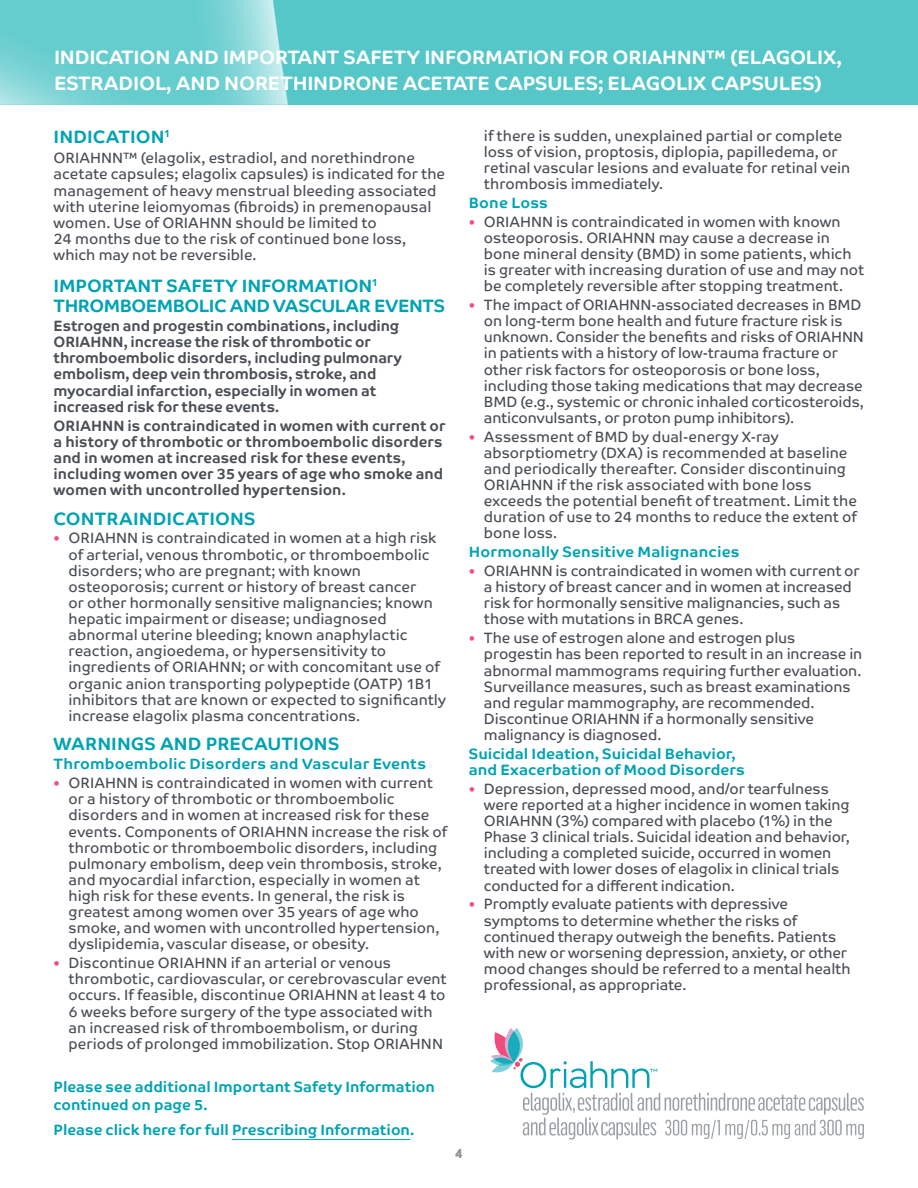
<style>
.page{position:relative;width:918px;height:1188px;background:#fff}
.page>*{position:absolute;margin:0;border:0;box-sizing:border-box;transform-origin:0 0}
.t1{font:700 19.5px/25.5px "Co Text";letter-spacing:-.01em;color:#fff}
.t2{font:700 18px/20.7px "Co Text";letter-spacing:-.005em;color:#00a3b4}
.t3{font:15px/16.2px "Co Text";letter-spacing:-.005em;color:#4a4f55;scale:.96 1}
.t4{font:700 15px/16.2px "Co Text";letter-spacing:-.005em;color:#4a4f55;scale:.96 1}
.t5{font:700 15px/18px "Co Text";color:#00a3b4}
.t6{font:700 12px "Century Gothic";color:#949698}
.s1{font-size:13.5px;color:#ef4d80}
</style>
<div class="page">
<svg style="left:490px;top:1028px;width:374px;height:112px"></svg>
<hr style="left:232px;top:1139px;width:178px;height:1px;background:#00a3b4">
<div style="left:360px;top:0;width:558px;height:105px;background:#55c7c9"></div>
<svg style="left:0;top:0;width:360px;height:105px;background:#6ecfd0"></svg>
<h1 class="t1" style="left:54px;top:45px;width:789px">INDICATION AND IMPORTANT SAFETY INFORMATION FOR ORIAHNN™ (ELAGOLIX,<br>ESTRADIOL, AND NORETHINDRONE ACETATE CAPSULES; ELAGOLIX CAPSULES)</h1>
<p class="t2" style="left:54px;top:126px;width:119px">INDICATION<sup>1</sup></p>
<p class="t3" style="left:54px;top:150px;width:409px">ORIAHNN™ (elagolix, estradiol, and norethindrone acetate capsules; elagolix capsules) is indicated for the management of heavy menstrual bleeding associated with uterine leiomyomas (fibroids) in premenopausal women. Use of ORIAHNN should be limited to<br>24 months due to the risk of continued bone loss, which may not be reversible.</p>
<p class="t2" style="left:54px;top:275px;width:393px">IMPORTANT SAFETY INFORMATION<sup>1<br></sup>THROMBOEMBOLIC AND VASCULAR EVENTS</p>
<p class="t4" style="left:54px;top:318px;width:364px">Estrogen and progestin combinations, including ORIAHNN, increase the risk of thrombotic or thromboembolic disorders, including pulmonary embolism, deep vein thrombosis, stroke, and myocardial infarction, especially in women at increased risk for these events.</p>
<p class="t4" style="left:54px;top:417px;width:410px">ORIAHNN is contraindicated in women with current or a history of thrombotic or thromboembolic disorders and in women at increased risk for these events, including women over 35 years of age who smoke and women with uncontrolled hypertension.</p>
<p class="t2" style="left:54px;top:508px;width:203px">CONTRAINDICATIONS</p>
<p class="t3" style="left:69px;top:530px;width:395px;text-indent:-15px"><span class="s1">•</span> ORIAHNN is contraindicated in women at a high risk of arterial, venous thrombotic, or thromboembolic disorders; who are pregnant; with known osteoporosis; current or history of breast cancer<br>or other hormonally sensitive malignancies; known hepatic impairment or disease; undiagnosed abnormal uterine bleeding; known anaphylactic reaction, angioedema, or hypersensitivity to ingredients of ORIAHNN; or with concomitant use of organic anion transporting polypeptide (OATP) 1B1 inhibitors that are known or expected to significantly increase elagolix plasma concentrations.</p>
<p class="t2" style="left:54px;top:734px;width:287px">WARNINGS AND PRECAUTIONS</p>
<p class="t5" style="left:54px;top:755px;width:374px">Thromboembolic Disorders and Vascular Events</p>
<p class="t3" style="left:69px;top:775px;width:396px;text-indent:-15px"><span class="s1">•</span> ORIAHNN is contraindicated in women with current or a history of thrombotic or thromboembolic disorders and in women at increased risk for these events. Components of ORIAHNN increase the risk of thrombotic or thromboembolic disorders, including pulmonary embolism, deep vein thrombosis, stroke, and myocardial infarction, especially in women at high risk for these events. In general, the risk is greatest among women over 35 years of age who smoke, and women with uncontrolled hypertension, dyslipidemia, vascular disease, or obesity.</p>
<p class="t3" style="left:69px;top:955px;width:395px;text-indent:-15px"><span class="s1">•</span> Discontinue ORIAHNN if an arterial or venous thrombotic, cardiovascular, or cerebrovascular event occurs. If feasible, discontinue ORIAHNN at least 4 to 6 weeks before surgery of the type associated with an increased risk of thromboembolism, or during periods of prolonged immobilization. Stop ORIAHNN</p>
<p class="t5" style="left:54px;top:1078px;width:383px">Please see additional Important Safety Information continued on page 5.</p>
<p class="t5" style="left:54px;top:1121px;width:362px">Please click here for full Prescribing Information.</p>
<p class="t3" style="left:484px;top:127px;width:383px">if there is sudden, unexplained partial or complete loss of vision, proptosis, diplopia, papilledema, or retinal vascular lesions and evaluate for retinal vein thrombosis immediately.</p>
<p class="t5" style="left:469px;top:194px;width:81px">Bone Loss</p>
<p class="t3" style="left:484px;top:213px;width:397px;text-indent:-15px"><span class="s1">•</span> ORIAHNN is contraindicated in women with known osteoporosis. ORIAHNN may cause a decrease in bone mineral density (BMD) in some patients, which is greater with increasing duration of use and may not be completely reversible after stopping treatment.</p>
<p class="t3" style="left:484px;top:297px;width:397px;text-indent:-15px"><span class="s1">•</span> The impact of ORIAHNN-associated decreases in BMD on long-term bone health and future fracture risk is unknown. Consider the benefits and risks of ORIAHNN in patients with a history of low-trauma fracture or other risk factors for osteoporosis or bone loss, including those taking medications that may decrease BMD (e.g., systemic or chronic inhaled corticosteroids, anticonvulsants, or proton pump inhibitors).</p>
<p class="t3" style="left:484px;top:428px;width:390px;text-indent:-15px"><span class="s1">•</span> Assessment of BMD by dual-energy X-ray absorptiometry (DXA) is recommended at baseline and periodically thereafter. Consider discontinuing ORIAHNN if the risk associated with bone loss exceeds the potential benefit of treatment. Limit the duration of use to 24 months to reduce the extent of bone loss.</p>
<p class="t5" style="left:469px;top:543px;width:272px">Hormonally Sensitive Malignancies</p>
<p class="t3" style="left:484px;top:563px;width:393px;text-indent:-15px"><span class="s1">•</span> ORIAHNN is contraindicated in women with current or a history of breast cancer and in women at increased risk for hormonally sensitive malignancies, such as those with mutations in BRCA genes.</p>
<p class="t3" style="left:484px;top:630px;width:396px;text-indent:-15px"><span class="s1">•</span> The use of estrogen alone and estrogen plus progestin has been reported to result in an increase in abnormal mammograms requiring further evaluation.<br>Surveillance measures, such as breast examinations and regular mammography, are recommended.<br>Discontinue ORIAHNN if a hormonally sensitive malignancy is diagnosed.</p>
<p class="t5" style="left:469px;top:746px;width:278px;line-height:16.2px">Suicidal Ideation, Suicidal Behavior, and Exacerbation of Mood Disorders</p>
<p class="t3" style="left:484px;top:780px;width:383px;text-indent:-15px"><span class="s1">•</span> Depression, depressed mood, and/or tearfulness were reported at a higher incidence in women taking ORIAHNN (3%) compared with placebo (1%) in the Phase 3 clinical trials. Suicidal ideation and behavior, including a completed suicide, occurred in women treated with lower doses of elagolix in clinical trials conducted for a different indication.</p>
<p class="t3" style="left:484px;top:896px;width:383px;text-indent:-15px"><span class="s1">•</span> Promptly evaluate patients with depressive symptoms to determine whether the risks of continued therapy outweigh the benefits. Patients with new or worsening depression, anxiety, or other mood changes should be referred to a mental health professional, as appropriate.</p>
<p class="t6" style="left:456px;top:1145px;width:8px">4</p>
</div>
